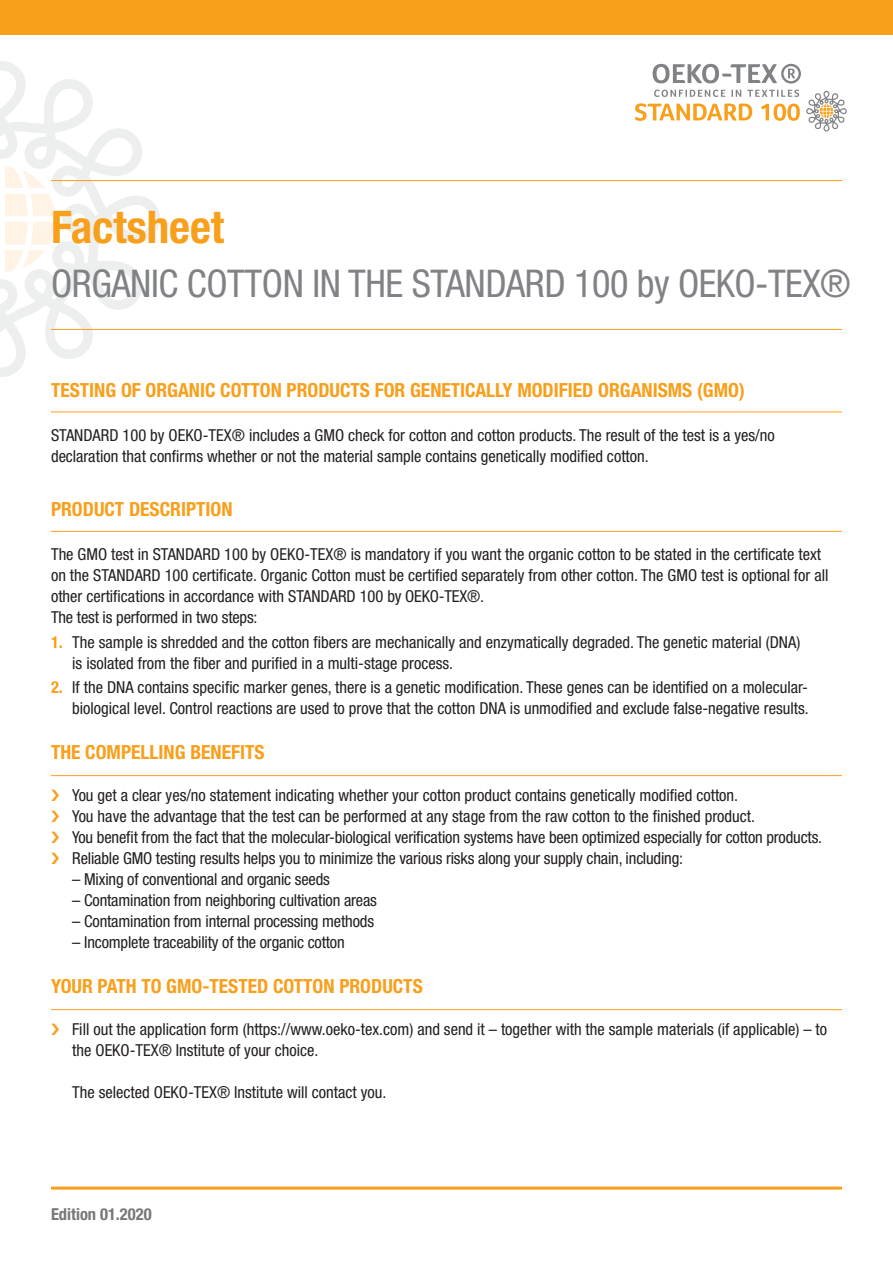
<style>
.page{position:relative;width:893px;height:1263px;background:#fff}
.page>*{position:absolute;margin:0;border:0;box-sizing:border-box;transform-origin:0 0}
.t1{font:700 condensed 45px "Helvetica Neue LT Pro";color:#f89f1c}
.t2{font:condensed 38.25px "Helvetica Neue LT Pro";letter-spacing:-.01em;color:#808285}
.t3{font:700 condensed 19.5px "Helvetica Neue LT Pro";color:#f89f1c}
.t4{font:condensed 16.5px/21px "Helvetica Neue LT Pro";color:#231f20}
.t5{font:700 condensed 16.5px "Helvetica Neue LT Pro";color:#77777a}
.s1{font-weight:700;color:#f89f1c}
</style>
<div class="page">
<svg style="left:0;top:61px;width:160px;height:316px"></svg>
<svg style="left:5px;top:250px;width:40px;height:22px"></svg>
<svg style="left:5px;top:222px;width:50px;height:22px"></svg>
<svg style="left:5px;top:194px;width:50px;height:22px"></svg>
<svg style="left:5px;top:166px;width:40px;height:22px"></svg>
<div style="left:0;top:0;width:893px;height:34px;background:#f89f1c"></div>
<svg style="left:654px;top:90px;width:71px;height:7px"></svg>
<svg style="left:731px;top:90px;width:10px;height:7px"></svg>
<svg style="left:747px;top:90px;width:52px;height:7px"></svg>
<svg style="left:653px;top:64px;width:148px;height:20px"></svg>
<svg style="left:806px;top:90px;width:41px;height:41px"></svg>
<svg style="left:635px;top:103px;width:117px;height:18px"></svg>
<svg style="left:761px;top:104px;width:39px;height:17px"></svg>
<hr style="left:51px;top:180px;width:791px;height:1px;background:#f89f1c">
<hr style="left:51px;top:329px;width:791px;height:1px;background:#f89f1c">
<hr style="left:51px;top:1186px;width:791px;height:3px;background:#f89f1c">
<hr style="left:51px;top:411px;width:791px;height:1px;background:#f89f1c">
<hr style="left:51px;top:531px;width:791px;height:1px;background:#f89f1c">
<hr style="left:51px;top:775px;width:791px;height:1px;background:#f89f1c">
<hr style="left:51px;top:1009px;width:791px;height:1px;background:#f89f1c">
<h1 class="t1" style="left:51px;top:200px;width:175px">Factsheet</h1>
<h2 class="t2" style="left:51px;top:261px;width:801px">ORGANIC COTTON IN THE STANDARD 100 by OEKO-TEX®</h2>
<p class="t3" style="left:51px;top:378px;width:695px">TESTING OF ORGANIC COTTON PRODUCTS FOR GENETICALLY MODIFIED ORGANISMS (GMO)</p>
<p class="t4" style="left:51px;top:425px;width:725px">STANDARD 100 by OEKO-TEX® includes a GMO check for cotton and cotton products. The result of the test is a yes/no declaration that confirms whether or not the material sample contains genetically modified cotton.</p>
<p class="t3" style="left:51px;top:497px;width:183px">PRODUCT DESCRIPTION</p>
<p class="t4" style="left:51px;top:544px;width:779px">The GMO test in STANDARD 100 by OEKO-TEX® is mandatory if you want the organic cotton to be stated in the certificate text on the STANDARD 100 certificate. Organic Cotton must be certified separately from other cotton. The GMO test is optional for all other certifications in accordance with STANDARD 100 by OEKO-TEX®.<br>The test is performed in two steps:</p>
<p class="t4" style="left:72px;top:631px;width:729px;line-height:21.6px;text-indent:-21px"><span class="s1">1.</span> The sample is shredded and the cotton fibers are mechanically and enzymatically degraded. The genetic material (DNA) is isolated from the fiber and purified in a multi-stage process.</p>
<p class="t4" style="left:51px;top:677px;width:759px;text-align:right"><span class="s1">2.</span> If the DNA contains specific marker genes, there is a genetic modification. These genes can be identified on a molecular&shy;biological level. Control reactions are used to prove that the cotton DNA is unmodified and exclude false-negative results.</p>
<p class="t3" style="left:51px;top:740px;width:215px">THE COMPELLING BENEFITS</p>
<p class="t4" style="left:72px;top:785px;width:751px">You get a clear yes/no statement indicating whether your cotton product contains genetically modified cotton.<br>You have the advantage that the test can be performed at any stage from the raw cotton to the finished product.<br>You benefit from the fact that the molecular-biological verification systems have been optimized especially for cotton products.<br>Reliable GMO testing results helps you to minimize the various risks along your supply chain, including:</p>
<p class="t4" style="left:72px;top:869px;width:259px">– Mixing of conventional and organic seeds</p>
<p class="t4" style="left:72px;top:890px;width:306px">– Contamination from neighboring cultivation areas</p>
<p class="t4" style="left:72px;top:911px;width:303px">– Contamination from internal processing methods</p>
<p class="t4" style="left:72px;top:932px;width:274px">– Incomplete traceability of the organic cotton</p>
<p class="t3" style="left:51px;top:974px;width:373px">YOUR PATH TO GMO-TESTED COTTON PRODUCTS</p>
<p class="t4" style="left:72px;top:1019px;width:756px">Fill out the application form (https://www.oeko-tex.com) and send it – together with the sample materials (if applicable) – to the OEKO-TEX® Institute of your choice.</p>
<p class="t4" style="left:72px;top:1082px;width:316px">The selected OEKO-TEX® Institute will contact you.</p>
<p class="t5" style="left:51px;top:1204px;width:102px">Edition 01.2020</p>
</div>
